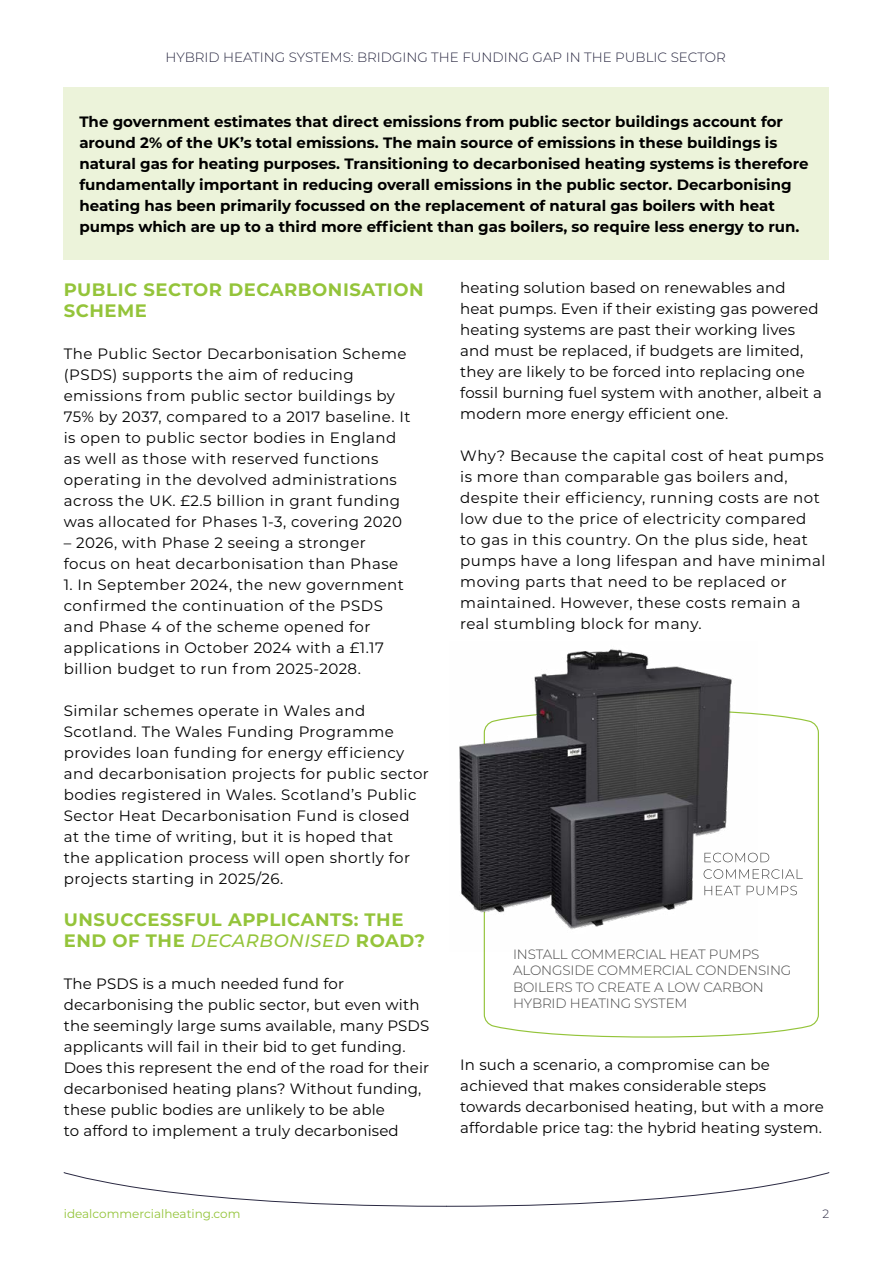
<style>
.page{position:relative;width:893px;height:1263px;background:#fff}
.page>*{position:absolute;margin:0;border:0;box-sizing:border-box;transform-origin:0 0}
.t1{font:700 18px/21px "Montserrat";letter-spacing:.03em;color:#94c43a}
.t2{font:15px/21px "Montserrat";letter-spacing:.03em;color:#000}
.t3{font:15px/21px "Montserrat";letter-spacing:.01em;color:#000}
.t4{font:700 15px/21px "Montserrat";color:#000}
.t5{font:300 13.5px/16.5px "Montserrat";letter-spacing:-.01em;color:#484848}
.t6{font:300 13.5px "Montserrat";color:#2a2942}
.t7{font:12px "Montserrat";color:#94c43a}
.t8{font:300 12px "Montserrat";color:#2a2942}
.s1{font-weight:500;font-style:italic}
</style>
<div class="page">
<div style="left:64px;top:87px;width:765px;height:172px;background:#ecf3da"></div>
<svg style="left:63px;top:1172px;width:767px;height:35px"></svg>
<svg style="left:483px;top:713px;width:336px;height:325px"></svg>
<svg style="left:758px;top:886px;width:39px;height:9px"></svg>
<svg style="left:758px;top:869px;width:45px;height:10px"></svg>
<svg style="left:758px;top:853px;width:11px;height:9px"></svg>
<img style="left:459px;top:649px;width:299px;height:303px">
<p class="t6" style="left:166px;top:48px;width:562px">HYBRID HEATING SYSTEMS: BRIDGING THE FUNDING GAP IN THE PUBLIC SECTOR</p>
<p class="t4" style="left:79px;top:110px;width:731px">The government estimates that direct emissions from public sector buildings account for around 2% of the UK’s total emissions. The main source of emissions in these buildings is natural gas for heating purposes. Transitioning to decarbonised heating systems is therefore fundamentally important in reducing overall emissions in the public sector. Decarbonising heating has been primarily focussed on the replacement of natural gas boilers with heat pumps which are up to a third more efficient than gas boilers, so require less energy to run.</p>
<p class="t1" style="left:64px;top:278px;width:361px">PUBLIC SECTOR DECARBONISATION<br>SCHEME</p>
<p class="t2" style="left:64px;top:343px;width:348px">The Public Sector Decarbonisation Scheme (PSDS) supports the aim of reducing emissions from public sector buildings by 75% by 2037, compared to a 2017 baseline. It is open to public sector bodies in England as well as those with reserved functions operating in the devolved administrations across the UK. £2.5 billion in grant funding was allocated for Phases 1-3, covering 2020</p>
<p class="t2" style="left:64px;top:532px;width:336px">– 2026, with Phase 2 seeing a stronger focus on heat decarbonisation than Phase</p>
<p class="t2" style="left:64px;top:574px;width:342px">1. In September 2024, the new government confirmed the continuation of the PSDS and Phase 4 of the scheme opened for applications in October 2024 with a £1.17 billion budget to run from 2025-2028.</p>
<p class="t2" style="left:64px;top:700px;width:367px">Similar schemes operate in Wales and Scotland. The Wales Funding Programme provides loan funding for energy efficiency and decarbonisation projects for public sector bodies registered in Wales. Scotland’s Public Sector Heat Decarbonisation Fund is closed<br>at the time of writing, but it is hoped that<br>the application process will open shortly for projects starting in 2025/26.</p>
<p class="t1" style="left:64px;top:908px;width:363px">UNSUCCESSFUL APPLICANTS: THE<br>END OF THE <span class="s1">DECARBONISED</span> ROAD?</p>
<p class="t3" style="left:64px;top:973px;width:367px">The PSDS is a much needed fund for decarbonising the public sector, but even with the seemingly large sums available, many PSDS applicants will fail in their bid to get funding.<br>Does this represent the end of the road for their decarbonised heating plans? Without funding, these public bodies are unlikely to be able<br>to afford to implement a truly decarbonised</p>
<p class="t7" style="left:64px;top:1206px;width:178px">idealcommercialheating.com</p>
<p class="t3" style="left:460px;top:277px;width:363px">heating solution based on renewables and heat pumps. Even if their existing gas powered heating systems are past their working lives and must be replaced, if budgets are limited, they are likely to be forced into replacing one fossil burning fuel system with another, albeit a modern more energy efficient one.</p>
<p class="t2" style="left:460px;top:445px;width:367px">Why? Because the capital cost of heat pumps is more than comparable gas boilers and, despite their efficiency, running costs are not low due to the price of electricity compared to gas in this country. On the plus side, heat pumps have a long lifespan and have minimal moving parts that need to be replaced or maintained. However, these costs remain a real stumbling block for many.</p>
<p class="t5" style="left:513px;top:945px;width:280px">INSTALL COMMERCIAL HEAT PUMPS<br>ALONGSIDE COMMERCIAL CONDENSING<br>BOILERS TO CREATE A LOW CARBON<br>HYBRID HEATING SYSTEM</p>
<p class="t3" style="left:460px;top:1054px;width:365px">In such a scenario, a compromise can be achieved that makes considerable steps towards decarbonised heating, but with a more affordable price tag: the hybrid heating system.</p>
<p class="t8" style="left:823px;top:1206px;width:8px">2</p>
</div>
